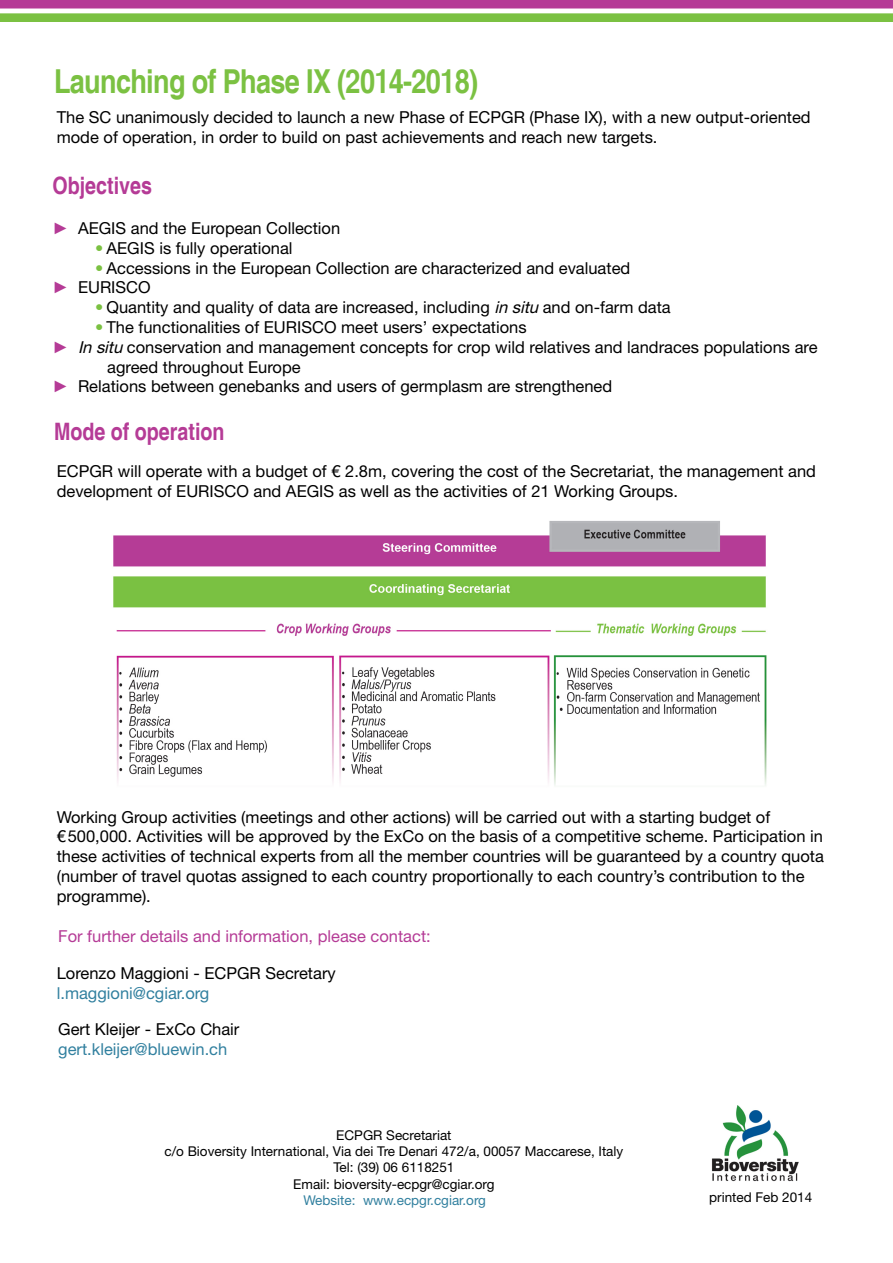
<style>
.page{position:relative;width:893px;height:1263px;background:#fff}
.page>*{position:absolute;margin:0;border:0;box-sizing:border-box;transform-origin:0 0}
.text_green_title{font:700 condensed 33px "Helvetica";letter-spacing:-.02em;color:#7bc142}
.pink_text_arial{font:700 condensed 24px "Helvetica";color:#b53b96}
.black_text_small_unj{font:16.5px/19.8px "Helvetica Neue LT Std";color:#000}
.black_text_small{font:16.5px "Helvetica Neue LT Std";color:#000}
.pink_text_small{font:16.5px "Helvetica Neue LT Std";color:#b53b96}
.blue_text_small{font:16.5px "Helvetica Neue LT Std";color:#31809f}
.very_small_black_tex{font:13.5px "Helvetica Neue LT Std";color:#000}
.blue_text_small-2{font:13.5px "Helvetica Neue LT Std";color:#31809f}
.s1{font-family:"Arial";color:#b53b96}
.s2{color:#7bc142}
.s3{font-style:italic}
</style>
<div class="page">
<svg style="left:0;top:0;width:893px;height:22px"></svg>
<img style="left:113px;top:521px;width:654px;height:265px">
<img style="left:711px;top:1106px;width:88px;height:76px">
<p class="text_green_title" style="left:54px;top:61px;width:426px">Launching of Phase IX (2014-2018)</p>
<p class="black_text_small_unj" style="left:57px;top:107px;width:755px">The SC unanimously decided to launch a new Phase of ECPGR (Phase IX), with a new output-oriented mode of operation, in order to build on past achievements and reach new targets.</p>
<p class="pink_text_arial" style="left:52px;top:171px;width:101px">Objectives</p>
<p class="black_text_small_unj" style="left:52px;top:218px;width:289px"><span class="s1">►</span> AEGIS and the European Collection</p>
<p class="black_text_small_unj" style="left:95px;top:238px;width:199px"><span class="s2">•</span> AEGIS is fully operational</p>
<p class="black_text_small_unj" style="left:95px;top:258px;width:537px"><span class="s2">•</span> Accessions in the European Collection are characterized and evaluated</p>
<p class="black_text_small_unj" style="left:52px;top:277px;width:100px"><span class="s1">►</span> EURISCO</p>
<p class="black_text_small_unj" style="left:95px;top:297px;width:577px"><span class="s2">•</span> Quantity and quality of data are increased, including <span class="s3">in situ</span>and on-farm data</p>
<p class="black_text_small_unj" style="left:95px;top:317px;width:433px"><span class="s2">•</span> The functionalities of EURISCO meet users’ expectations</p>
<p class="black_text_small_unj" style="left:52px;top:337px;width:767px"><span class="s1">►</span> <span class="s3">In situ</span> conservation and management concepts for crop wild relatives and landraces populations are</p>
<p class="black_text_small" style="left:107px;top:357px;width:195px">agreed throughout Europe</p>
<p class="black_text_small_unj" style="left:52px;top:376px;width:561px"><span class="s1">►</span> Relations between genebanks and users of germplasm are strengthened</p>
<p class="pink_text_arial" style="left:54px;top:417px;width:172px">Mode of operation</p>
<p class="black_text_small_unj" style="left:57px;top:461px;width:761px">ECPGR will operate with a budget of € 2.8m, covering the cost of the Secretariat, the management and development of EURISCO and AEGIS as well as the activities of 21 Working Groups.</p>
<p class="black_text_small_unj" style="left:57px;top:807px;width:769px">Working Group activities (meetings and other actions) will be carried out with a starting budget of €500,000. Activities will be approved by the ExCo on the basis of a competitive scheme. Participation in these activities of technical experts from all the member countries will be guaranteed by a country quota (number of travel quotas assigned to each country proportionally to each country’s contribution to the programme).</p>
<p class="pink_text_small" style="left:58px;top:926px;width:374px">For further details and information, please contact:</p>
<p class="black_text_small" style="left:57px;top:964px;width:280px">Lorenzo Maggioni - ECPGR Secretary</p>
<p class="blue_text_small" style="left:57px;top:983px;width:154px">l.maggioni@cgiar.org</p>
<p class="black_text_small" style="left:58px;top:1020px;width:183px">Gert Kleijer - ExCo Chair</p>
<p class="blue_text_small" style="left:58px;top:1039px;width:171px">gert.kleijer@bluewin.ch</p>
<p class="very_small_black_tex" style="left:336px;top:1127px;width:117px">ECPGR Secretariat</p>
<p class="very_small_black_tex" style="left:164px;top:1143px;width:460px">c/o Bioversity International, Via dei Tre Denari 472/a, 00057 Maccarese, Italy</p>
<p class="very_small_black_tex" style="left:333px;top:1159px;width:123px">Tel: (39) 06 6118251</p>
<p class="very_small_black_tex" style="left:293px;top:1176px;width:203px">Email: bioversity-ecpgr@cgiar.org</p>
<p class="blue_text_small-2" style="left:304px;top:1192px;width:184px">Website: www.ecpgr.cgiar.org</p>
<p class="very_small_black_tex" style="left:709px;top:1189px;width:105px">printed Feb 2014</p>
</div>
